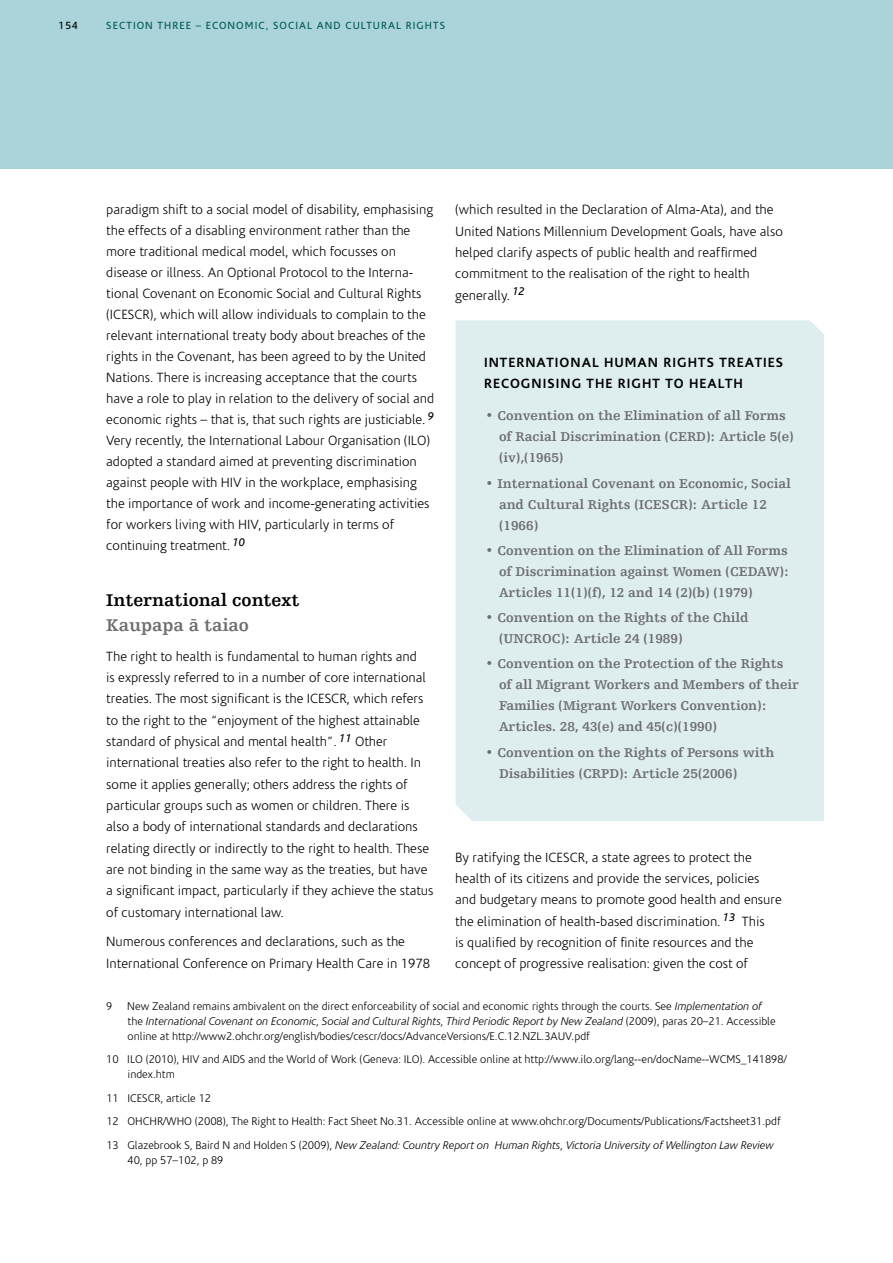
<style>
.page{position:relative;width:893px;height:1263px;background:#fff}
.page>*{position:absolute;margin:0;border:0;box-sizing:border-box;transform-origin:0 0}
.t1{font:700 18px "Humanist Slabserif 712";color:#000}
.t2{font:700 18px "Humanist Slabserif 712";color:#6d6e70}
.t3{font:300 13.5px/21.3px "Coris Macron";color:#000}
.t4{font:700 13.5px/21px "Humanist Slabserif 712";color:#6d6e70}
.t5{font:700 13.5px/21px "Coris Macron";letter-spacing:.075em;color:#000}
.t6{font:300 11.25px/15px "Coris Macron";color:#000}
.t7{font:10.5px "Coris Macron";letter-spacing:.1em;color:#005957}
.t8{font:10.5px "Coris Macron";color:#000}
.s1{font-style:italic}
</style>
<div class="page">
<div style="left:0;top:0;width:893px;height:169px;background:#abd3da"></div>
<div style="left:455px;top:320px;width:369px;height:501px;background:#deedee"></div>
<p class="t8" style="left:59px;top:20px;width:21px">154</p>
<p class="t7" style="left:106px;top:20px;width:66px">SECTION THREE</p>
<p class="t7" style="left:196px;top:20px;width:106px">– ECONOMIC, SOCIAL</p>
<p class="t7" style="left:317px;top:20px;width:9px">AND</p>
<p class="t7" style="left:345px;top:20px;width:16px">CULTURAL</p>
<p class="t7" style="left:406px;top:20px;width:8px">RIGHTS</p>
<p class="t3" style="left:106px;top:200px;width:329px">paradigm shift to a social model of disability, emphasising the effects of a disabling environment rather than the more traditional medical model, which focusses on disease or illness. An Optional Protocol to the Interna&shy;tional Covenant on Economic Social and Cultural Rights (ICESCR), which will allow individuals to complain to the relevant international treaty body about breaches of the rights in the Covenant, has been agreed to by the United Nations. There is increasing acceptance that the courts have a role to play in relation to the delivery of social and economic rights – that is, that such rights are justiciable. <sup>9<br></sup>Very recently, the International Labour Organisation (ILO) adopted a standard aimed at preventing discrimination against people with HIV in the workplace, emphasising the importance of work and income-generating activities for workers living with HIV, particularly in terms of continuing treatment. <sup>10</sup></p>
<h1 class="t1" style="left:106px;top:588px;width:195px">International context</h1>
<h1 class="t2" style="left:106px;top:614px;width:144px">Kaupapa ä taiao</h1>
<p class="t3" style="left:106px;top:646px;width:329px">The right to health is fundamental to human rights and<br>is expressly referred to in a number of core international treaties. The most significant is the ICESCR, which refers to the right to the “enjoyment of the highest attainable standard of physical and mental health”. <sup>11</sup> Other international treaties also refer to the right to health. In some it applies generally; others address the rights of particular groups such as women or children. There is also a body of international standards and declarations relating directly or indirectly to the right to health. These are not binding in the same way as the treaties, but have a significant impact, particularly if they achieve the status of customary international law.</p>
<p class="t3" style="left:106px;top:931px;width:326px">Numerous conferences and declarations, such as the<br>International Conference on Primary Health Care in 1978</p>
<p class="t3" style="left:455px;top:199px;width:329px">(which resulted in the Declaration of Alma-Ata), and the United Nations Millennium Development Goals, have also helped clarify aspects of public health and reaffirmed commitment to the realisation of the right to health generally. <sup>12</sup></p>
<p class="t5" style="left:484px;top:352px;width:301px">INTERNATIONAL HUMAN RIGHTS TREATIES<br>RECOGNISING THE RIGHT TO HEALTH</p>
<p class="t4" style="left:499px;top:405px;width:296px;text-indent:-14px">• Convention on the Elimination of all Forms of Racial Discrimination (CERD): Article 5(e) (iv),(1965)</p>
<p class="t4" style="left:499px;top:472px;width:293px;text-indent:-14px">• International Covenant on Economic, Social and Cultural Rights (ICESCR): Article 12 (1966)</p>
<p class="t4" style="left:499px;top:540px;width:292px;text-align:justify;text-indent:-14px">• Convention on the Elimination of All Forms of Discrimination against Women (CEDAW):<br>Articles 11(1)(f), 12 and 14 (2)(b) (1979)</p>
<p class="t4" style="left:499px;top:607px;width:251px;text-indent:-14px">• Convention on the Rights of the Child (UNCROC): Article 24 (1989)</p>
<p class="t4" style="left:499px;top:653px;width:301px;text-indent:-14px">• Convention on the Protection of the Rights of all Migrant Workers and Members of their Families (Migrant Workers Convention):<br>Articles. 28, 43(e) and 45(c)(1990)</p>
<p class="t4" style="left:499px;top:741px;width:277px;text-indent:-14px">• Convention on the Rights of Persons with<br>Disabilities (CRPD): Article 25(2006)</p>
<p class="t3" style="left:455px;top:847px;width:328px">By ratifying the ICESCR, a state agrees to protect the health of its citizens and provide the services, policies and budgetary means to promote good health and ensure the elimination of health-based discrimination. <sup>13</sup> This<br>is qualified by recognition of finite resources and the concept of progressive realisation: given the cost of</p>
<p class="t6" style="left:106px;top:999px;width:8px">9</p>
<p class="t6" style="left:127px;top:999px;width:650px">New Zealand remains ambivalent on the direct enforceability of social and economic rights through the courts. See <span class="s1">Implementation of </span>the <span class="s1">International Covenant on Economic, Social and Cultural Rights, Third Periodic Report by New Zealand</span> (2009), paras 20–21. Accessible online at http://www2.ohchr.org/english/bodies/cescr/docs/AdvanceVersions/E.C.12.NZL.3AUV.pdf</p>
<p class="t6" style="left:128px;top:1052px;width:661px;text-indent:-21px">10 ILO (2010), HIV and AIDS and the World of Work (Geneva: ILO). Accessible online at http://www.ilo.org/lang--en/docName--WCMS_141898/ index.htm</p>
<p class="t6" style="left:106px;top:1086px;width:676px;line-height:23.5px">11 ICESCR, article 12<br>12 OHCHR/WHO (2008), The Right to Health: Fact Sheet No.31. Accessible online at www.ohchr.org/Documents/Publications/Factsheet31.pdf<br>13 Glazebrook S, Baird N and Holden S (2009), <span class="s1">New Zealand: Country Report on Human Rights, Victoria University of Wellington Law Review</span></p>
<p class="t6" style="left:128px;top:1153px;width:97px">40, pp 57–102, p 89</p>
</div>
